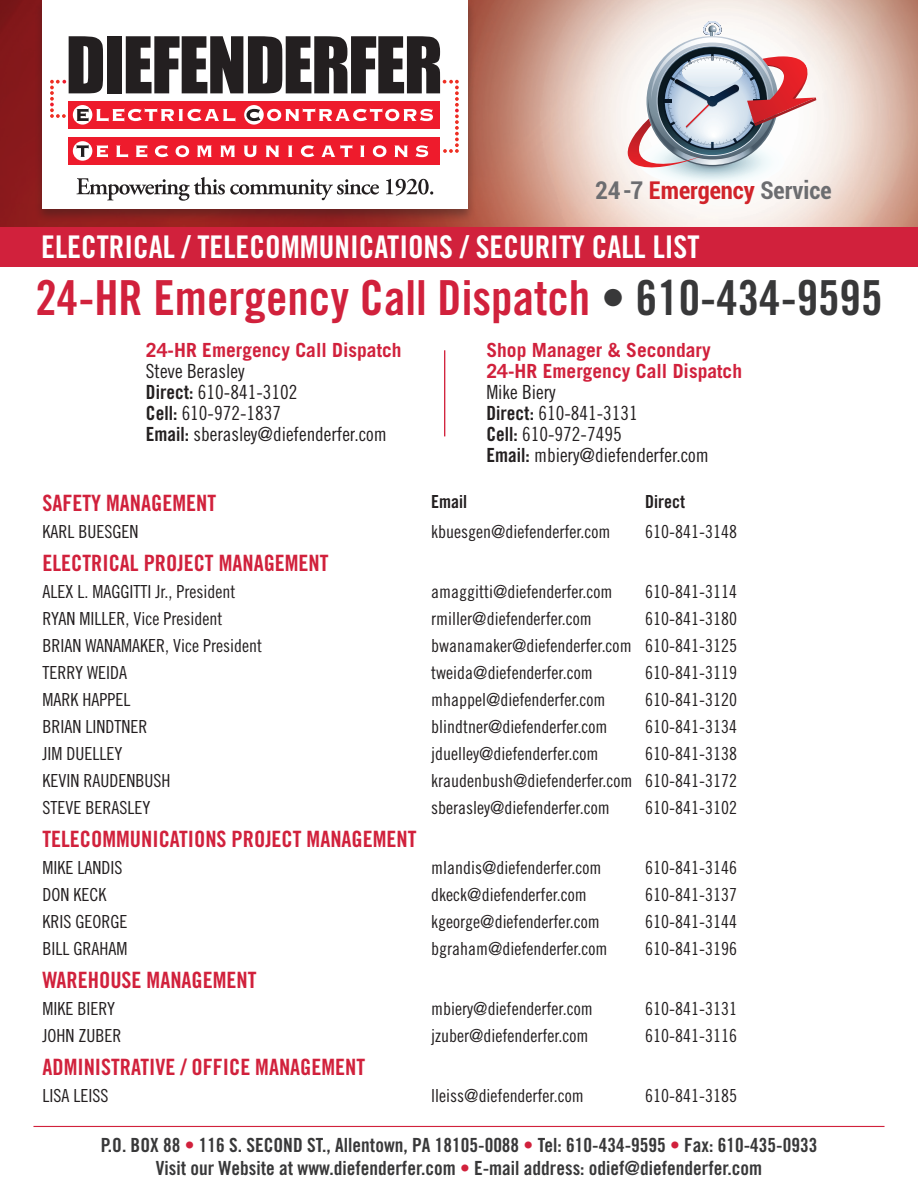
<style>
.page{position:relative;width:918px;height:1188px;background:#fff}
.page>*{position:absolute;margin:0;border:0;box-sizing:border-box;transform-origin:0 0}
.t1{font:48.3px "Trade Gothic LT Std Bd Cn 20";color:#d1213c}
.t2{font:31.2px "Trade Gothic LT Std Bd Cn 20";color:#fff}
.t3{font:700 condensed 24.45px "Roboto";color:#6c6d70}
.t4{font:22.5px "Trade Gothic LT Std Bd Cn 20";color:#d1213c}
.t5{font:19.5px/23.4px "Trade Gothic LT Std Bd Cn 20";color:#383839;text-align:center}
.t6{font:19.5px/21px "Trade Gothic LT Std Cn 18";color:#231f20}
.t7{font:700 19.5px/21px "Trade Gothic LT Std";color:#d1213c}
.t8{font:18px/27px "Trade Gothic LT Std Cn 18";color:#231f20}
.t9{font:18px "Trade Gothic LT Std Bd Cn 20";color:#231f20}
.s1{color:#d1232a}
.s2{color:#383839}
.s3{font-family:"Trade Gothic LT Std Bd Cn 20"}
.s4{color:#d1213c}
</style>
<div class="page">
<img style="left:0;top:0;width:918px;height:227px">
<svg style="left:627px;top:20px;width:189px;height:167px"></svg>
<div style="left:34px;top:0;width:442px;height:223px;background:#231f20;opacity:.4"></div>
<div style="left:42px;top:0;width:426px;height:208px;background:#fff"></div>
<div style="left:68px;top:137px;width:372px;height:28px;background:#ee1b2c"></div>
<svg style="left:73px;top:141px;width:19px;height:20px"></svg>
<svg style="left:50px;top:36px;width:409px;height:122px"></svg>
<svg style="left:76px;top:177px;width:303px;height:24px"></svg>
<svg style="left:386px;top:179px;width:47px;height:17px"></svg>
<div style="left:0;top:227px;width:918px;height:39px;background:#d1213c"></div>
<hr style="left:33px;top:1126px;width:852px;height:1px;background:#d1213c">
<hr style="left:444px;top:350px;width:1px;height:86px;background:#d1213c">
<h3 class="t3" style="left:595px;top:173px;width:238px">24 -7 <span class="s1">Emergency</span> Service</h3>
<h2 class="t2" style="left:41px;top:228px;width:660px">ELECTRICAL / TELECOMMUNICATIONS / SECURITY CALL LIST</h2>
<h1 class="t1" style="left:36px;top:269px;width:849px">24-HR Emergency Call Dispatch <span class="s2">• 610-434-9595</span></h1>
<p class="t7" style="left:146px;top:340px;width:257px">24-HR Emergency Call Dispatch</p>
<p class="t6" style="left:146px;top:361px;width:242px">Steve Berasley<br><span class="s3">Direct:</span> 610-841-3102<br><span class="s3">Cell:</span> 610-972-1837<br><span class="s3">Email:</span> sberasley@diefenderfer.com</p>
<p class="t7" style="left:486px;top:340px;width:257px">Shop Manager &amp; Secondary<br>24-HR Emergency Call Dispatch</p>
<p class="t6" style="left:486px;top:382px;width:224px">Mike Biery<br><span class="s3">Direct:</span> 610-841-3131<br><span class="s3">Cell:</span> 610-972-7495<br><span class="s3">Email:</span> mbiery@diefenderfer.com</p>
<p class="t4" style="left:42px;top:489px;width:175px">SAFETY MANAGEMENT</p>
<p class="t8" style="left:42px;top:518px;width:97px">KARL BUESGEN</p>
<p class="t4" style="left:42px;top:549px;width:288px">ELECTRICAL PROJECT MANAGEMENT</p>
<p class="t8" style="left:42px;top:578px;width:221px">ALEX L. MAGGITTI Jr., President<br>RYAN MILLER, Vice President<br>BRIAN WANAMAKER, Vice President<br>TERRY WEIDA<br>MARK HAPPEL<br>BRIAN LINDTNER<br>JIM DUELLEY<br>KEVIN RAUDENBUSH<br>STEVE BERASLEY</p>
<p class="t4" style="left:42px;top:825px;width:376px">TELECOMMUNICATIONS PROJECT MANAGEMENT</p>
<p class="t8" style="left:42px;top:854px;width:86px">MIKE LANDIS<br>DON KECK<br>KRIS GEORGE<br>BILL GRAHAM</p>
<p class="t4" style="left:42px;top:966px;width:216px">WAREHOUSE MANAGEMENT</p>
<p class="t8" style="left:42px;top:995px;width:80px">MIKE BIERY<br>JOHN ZUBER</p>
<p class="t4" style="left:42px;top:1053px;width:324px">ADMINISTRATIVE / OFFICE MANAGEMENT</p>
<p class="t8" style="left:42px;top:1082px;width:67px">LISA LEISS</p>
<p class="t9" style="left:431px;top:490px;width:37px">Email</p>
<p class="t9" style="left:645px;top:490px;width:41px">Direct</p>
<p class="t8" style="left:645px;top:518px;width:93px">610-841-3148</p>
<p class="t8" style="left:431px;top:518px;width:181px">kbuesgen@diefenderfer.com</p>
<p class="t8" style="left:645px;top:578px;width:93px;text-align:justify">610-841-3114<br>610-841-3180<br>610-841-3125<br>610-841-3119<br>610-841-3120<br>610-841-3134<br>610-841-3138<br>610-841-3172<br>610-841-3102</p>
<p class="t8" style="left:431px;top:578px;width:203px">amaggitti@diefenderfer.com rmiller@diefenderfer.com bwanamaker@diefenderfer.com tweida@diefenderfer.com mhappel@diefenderfer.com blindtner@diefenderfer.com jduelley@diefenderfer.com kraudenbush@diefenderfer.com sberasley@diefenderfer.com</p>
<p class="t8" style="left:645px;top:854px;width:93px;text-align:justify">610-841-3146<br>610-841-3137<br>610-841-3144<br>610-841-3196</p>
<p class="t8" style="left:431px;top:854px;width:178px">mlandis@diefenderfer.com dkeck@diefenderfer.com kgeorge@diefenderfer.com bgraham@diefenderfer.com</p>
<p class="t8" style="left:645px;top:995px;width:93px">610-841-3131<br>610-841-3116</p>
<p class="t8" style="left:431px;top:995px;width:163px">mbiery@diefenderfer.com jzuber@diefenderfer.com</p>
<p class="t8" style="left:645px;top:1082px;width:93px">610-841-3185</p>
<p class="t5" style="left:101px;top:1133px;width:718px">P.O. BOX 88 <span class="s4">•</span> 116 S. SECOND ST., Allentown, PA 18105-0088 <span class="s4">•</span> Tel: 610-434-9595 <span class="s4">•</span> Fax: 610-435-0933<br>Visit our Website at www.diefenderfer.com <span class="s4">•</span> E-mail address: odief@diefenderfer.com</p>
<p class="t8" style="left:431px;top:1082px;width:154px">lleiss@diefenderfer.com</p>
</div>
